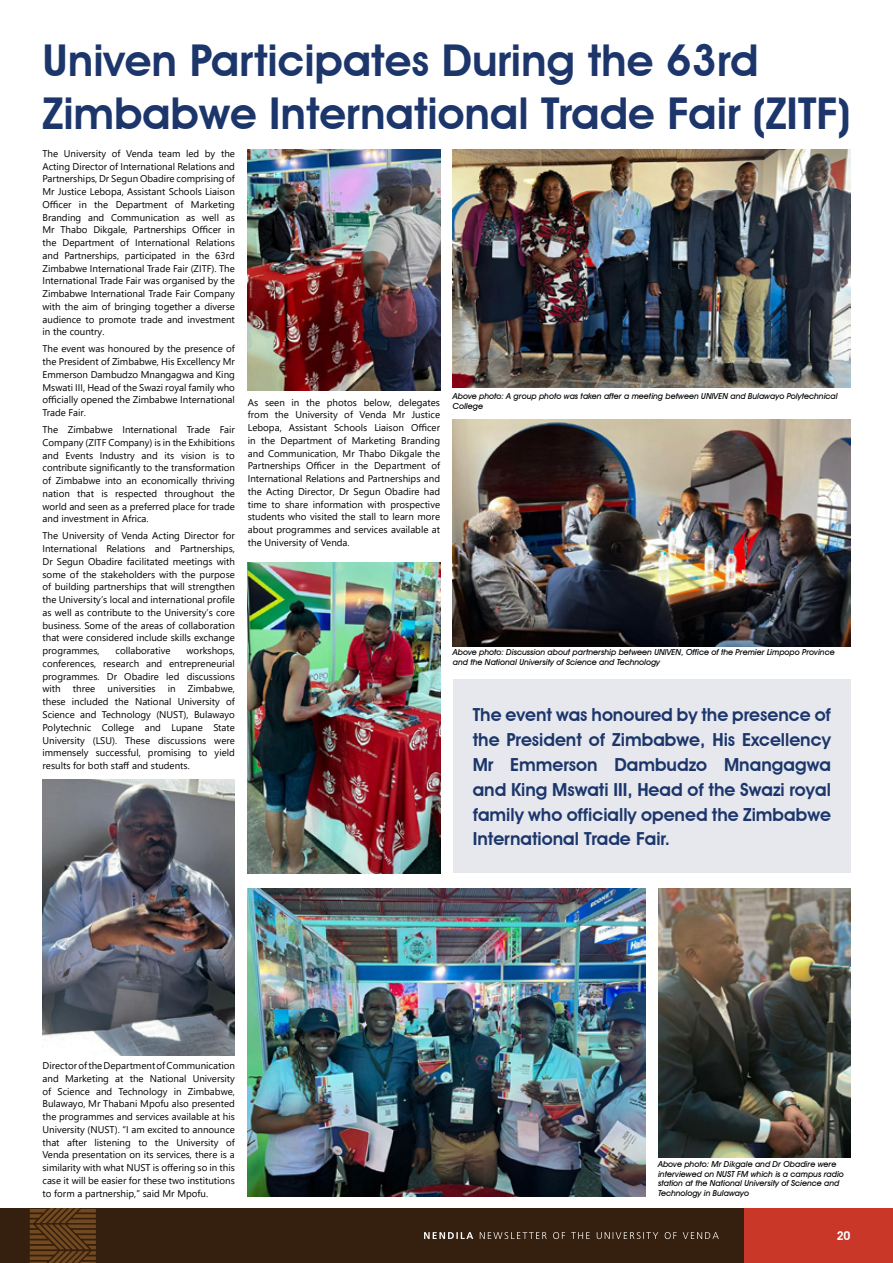
<style>
.page{position:relative;width:893px;height:1263px;background:#fff}
.page>*{position:absolute;margin:0;border:0;box-sizing:border-box;transform-origin:0 0}
.t1{font:600 43.95px/52.7px "Avant Garde IT Cby BT";color:#1c366c}
.t2{font:600 18px/24.9px "Avant Garde IT Cby BT";color:#1c366c;text-align:justify}
.t3{font:600 12px "Avant Garde IT Cby BT";color:#fff}
.t4{font:9.75px/12.8px "Segoe UI";color:#000;text-align:justify}
.t5{font:italic 500 8.25px/9.9px "Avant Garde IT Cby BT";color:#000}
</style>
<div class="page">
<div style="left:732px;top:1208px;width:161px;height:55px;background:#c83727"></div>
<div style="left:0;top:1208px;width:743px;height:55px;background:#351f0e"></div>
<svg style="left:424px;top:1232px;width:49px;height:7px"></svg>
<svg style="left:480px;top:1232px;width:239px;height:7px"></svg>
<svg style="left:30px;top:1208px;width:66px;height:55px"></svg>
<div style="left:453px;top:679px;width:398px;height:194px;background:#e6e8ee"></div>
<img style="left:248px;top:150px;width:192px;height:240px">
<img style="left:43px;top:779px;width:192px;height:277px">
<img style="left:453px;top:420px;width:397px;height:226px">
<img style="left:453px;top:150px;width:397px;height:237px">
<img style="left:248px;top:563px;width:192px;height:310px">
<img style="left:248px;top:888px;width:397px;height:308px">
<img style="left:658px;top:888px;width:192px;height:269px">
<h1 class="t1" style="left:43px;top:34px;width:809px">Univen Participates During the 63rd<br>Zimbabwe International Trade Fair (ZITF)</h1>
<p class="t4" style="left:43px;top:147px;width:194px">The University of Venda team led by the Acting Director of International Relations and Partnerships, Dr Segun Obadire comprising of Mr Justice Lebopa, Assistant Schools Liaison Officer in the Department of Marketing Branding and Communication as well as Mr Thabo Dikgale, Partnerships Officer in the Department of International Relations and Partnerships, participated in the 63rd Zimbabwe International Trade Fair (ZITF). The International Trade Fair was organised by the Zimbabwe International Trade Fair Company with the aim of bringing together a diverse audience to promote trade and investment in the country.</p>
<p class="t4" style="left:43px;top:342px;width:194px">The event was honoured by the presence of the President of Zimbabwe, His Excellency Mr Emmerson Dambudzo Mnangagwa and King Mswati III, Head of the Swazi royal family who officially opened the Zimbabwe International Trade Fair.</p>
<p class="t4" style="left:43px;top:423px;width:194px">The Zimbabwe International Trade Fair Company (ZITF Company) is in the Exhibitions and Events Industry and its vision is to contribute significantly to the transformation of Zimbabwe into an economically thriving nation that is respected throughout the world and seen as a preferred place for trade and investment in Africa.</p>
<p class="t4" style="left:43px;top:529px;width:194px">The University of Venda Acting Director for International Relations and Partnerships, Dr Segun Obadire facilitated meetings with some of the stakeholders with the purpose of building partnerships that will strengthen the University’s local and international profile as well as contribute to the University’s core business. Some of the areas of collaboration that were considered include skills exchange programmes,</p>
<p class="t5" style="left:453px;top:391px;width:386px">Above photo: A group photo was taken after a meeting between UNIVEN and Bulawayo Polytechnical<br>College</p>
<p class="t4" style="left:248px;top:395px;width:194px">As seen in the photos below, delegates from the University of Venda Mr Justice Lebopa, Assistant Schools Liaison Officer in the Department of Marketing Branding and Communication, Mr Thabo Dikgale the Partnerships Officer in the Department of International Relations and Partnerships and the Acting Director, Dr Segun Obadire had time to share information with prospective students who visited the stall to learn more about programmes and services available at the University of Venda.</p>
<p class="t4" style="left:43px;top:644px;width:194px;text-indent:144px">workshops, conferences, research and entrepreneurial programmes. Dr Obadire led discussions with</p>
<p class="t4" style="left:116px;top:644px;width:57px">collaborative</p>
<p class="t5" style="left:453px;top:647px;width:383px">Above photo: Discussion about partnership between UNIVEN, Office of the Premier Limpopo Province and the National University of Science and Technology</p>
<p class="t4" style="left:43px;top:682px;width:194px;text-indent:145px">Zimbabwe, these included the National University of Science and Technology (NUST), Bulawayo Polytechnic College and Lupane State University (LSU). These discussions were immensely successful, promising to yield results for both staff and students.</p>
<p class="t4" style="left:73px;top:682px;width:24px">three</p>
<p class="t4" style="left:108px;top:682px;width:49px">universities</p>
<p class="t4" style="left:168px;top:682px;width:9px">in</p>
<h2 class="t2" style="left:473px;top:702px;width:360px">The event was honoured by the presence of the President of Zimbabwe, His Excellency Mr Emmerson Dambudzo Mnangagwa and King Mswati III, Head of the Swazi royal family who officially opened the Zimbabwe International Trade Fair.</h2>
<p class="t4" style="left:43px;top:1059px;width:194px">Director of the Department of Communication and Marketing at the National University of Science and Technology in Zimbabwe, Bulawayo, Mr Thabani Mpofu also presented the programmes and services available at his University (NUST). “I am excited to announce that after listening to the University of Venda presentation on its services, there is a similarity with what NUST is offering so in this case it will be easier for these two institutions to form a partnership,” said Mr Mpofu.</p>
<p class="t5" style="left:658px;top:1159px;width:187px">Above photo: Mr Dikgale and Dr Obadire were interviewed on NUST FM which is a campus radio station at the National University of Science and Technology in Bulawayo</p>
<p class="t3" style="left:837px;top:1228px;width:15px">20</p>
</div>
